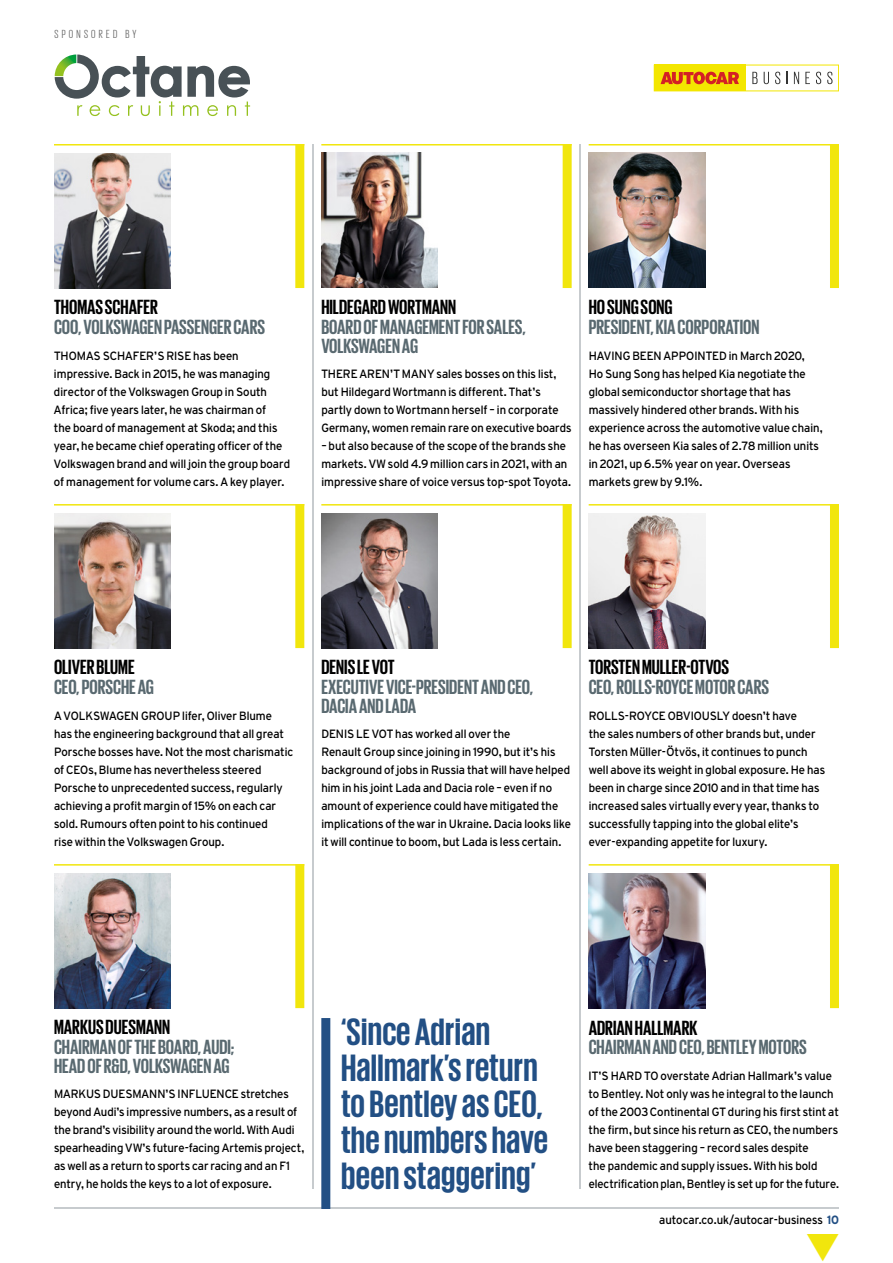
<style>
.page{position:relative;width:893px;height:1263px;background:#fff}
.page>*{position:absolute;margin:0;border:0;box-sizing:border-box;transform-origin:0 0}
.t1{font:700 39px/36px "Giorgio Sans";letter-spacing:.01em;color:#224f84}
.t2{font:700 21px/19.5px "Giorgio Sans";color:#596970}
.t3{font:700 21px "Giorgio Sans";color:#000}
.t4{font:12px/18px "Autocar Sans";color:#000}
.t5{font:12px "Giorgio Sans";letter-spacing:.275em;color:#666}
.s1{font-weight:700;color:#224f84}
</style>
<div class="page">
<img style="left:54px;top:153px;width:117px;height:135px">
<img style="left:54px;top:513px;width:117px;height:135px">
<img style="left:54px;top:873px;width:117px;height:135px">
<img style="left:321px;top:513px;width:117px;height:135px">
<img style="left:321px;top:153px;width:117px;height:135px">
<img style="left:589px;top:873px;width:116px;height:135px">
<img style="left:589px;top:513px;width:116px;height:135px">
<img style="left:589px;top:153px;width:116px;height:135px">
<hr style="left:54px;top:144px;width:250px;height:2px;background:#f1e60d">
<hr style="left:54px;top:504px;width:250px;height:2px;background:#f1e60d">
<hr style="left:54px;top:864px;width:250px;height:2px;background:#f1e60d">
<hr style="left:321px;top:504px;width:251px;height:2px;background:#f1e60d">
<hr style="left:321px;top:144px;width:251px;height:2px;background:#f1e60d">
<hr style="left:589px;top:864px;width:250px;height:2px;background:#f1e60d">
<hr style="left:589px;top:504px;width:250px;height:2px;background:#f1e60d">
<hr style="left:589px;top:144px;width:250px;height:2px;background:#f1e60d">
<svg style="left:55px;top:54px;width:195px;height:62px"></svg>
<hr style="left:54px;top:1207px;width:785px;height:2px;background:#c7cbce">
<hr style="left:312px;top:144px;width:2px;height:1044px;background:#c7cbce">
<hr style="left:579px;top:144px;width:1px;height:1044px;background:#c7cbce">
<div style="left:321px;top:1018px;width:9px;height:191px;background:#224f84"></div>
<div style="left:295px;top:144px;width:9px;height:144px;background:#f1e60d"></div>
<div style="left:295px;top:504px;width:9px;height:144px;background:#f1e60d"></div>
<div style="left:295px;top:864px;width:9px;height:144px;background:#f1e60d"></div>
<div style="left:563px;top:144px;width:9px;height:144px;background:#f1e60d"></div>
<div style="left:563px;top:504px;width:9px;height:144px;background:#f1e60d"></div>
<div style="left:830px;top:144px;width:9px;height:144px;background:#f1e60d"></div>
<div style="left:830px;top:504px;width:9px;height:144px;background:#f1e60d"></div>
<div style="left:830px;top:864px;width:9px;height:144px;background:#f1e60d"></div>
<div style="left:654px;top:65px;width:92px;height:26px;background:#f3e600"></div>
<div style="left:654px;top:65px;width:185px;height:26px;border:1px solid #f3e600"></div>
<svg style="left:752px;top:72px;width:5px;height:12px"></svg>
<svg style="left:764px;top:72px;width:5px;height:12px"></svg>
<svg style="left:775px;top:72px;width:5px;height:12px"></svg>
<svg style="left:787px;top:72px;width:1px;height:12px"></svg>
<svg style="left:794px;top:72px;width:5px;height:12px"></svg>
<svg style="left:805px;top:72px;width:5px;height:12px"></svg>
<svg style="left:816px;top:72px;width:5px;height:12px"></svg>
<svg style="left:827px;top:72px;width:5px;height:12px"></svg>
<svg style="left:661px;top:72px;width:78px;height:12px"></svg>
<p class="t5" style="left:54px;top:28px;width:83px">SPONSORED BY</p>
<h2 class="t3" style="left:54px;top:297px;width:105px">THOMAS SCHAFER</h2>
<h2 class="t2" style="left:54px;top:316px;width:213px">COO, VOLKSWAGEN PASSENGER CARS</h2>
<p class="t4" style="left:54px;top:346px;width:238px">THOMAS SCHAFER’S RISE has been impressive. Back in 2015, he was managing director of the Volkswagen Group in South Africa; five years later, he was chairman of<br>the board of management at Skoda; and this year, he became chief operating officer of the Volkswagen brand and will join the group board of management for volume cars. A key player.</p>
<h2 class="t3" style="left:321px;top:296px;width:136px">HILDEGARD WORTMANN</h2>
<h2 class="t2" style="left:321px;top:316px;width:206px">BOARD OF MANAGEMENT FOR SALES,<br>VOLKSWAGEN AG</h2>
<p class="t4" style="left:321px;top:364px;width:252px">THERE AREN’T MANY sales bosses on this list, but Hildegard Wortmann is different. That’s partly down to Wortmann herself – in corporate Germany, women remain rare on executive boards</p>
<p class="t4" style="left:321px;top:436px;width:251px">– but also because of the scope of the brands she markets. VW sold 4.9 million cars in 2021, with an impressive share of voice versus top-spot Toyota.</p>
<h2 class="t3" style="left:589px;top:296px;width:85px">HO SUNG SONG</h2>
<h2 class="t2" style="left:589px;top:316px;width:172px">PRESIDENT, KIA CORPORATION</h2>
<p class="t4" style="left:589px;top:346px;width:236px">HAVING BEEN APPOINTED in March 2020,<br>Ho Sung Song has helped Kia negotiate the global semiconductor shortage that has massively hindered other brands. With his experience across the automotive value chain, he has overseen Kia sales of 2.78 million units in 2021, up 6.5% year on year. Overseas markets grew by 9.1%.</p>
<h2 class="t3" style="left:54px;top:657px;width:82px">OLIVER BLUME</h2>
<h2 class="t2" style="left:54px;top:676px;width:101px">CEO, PORSCHE AG</h2>
<p class="t4" style="left:54px;top:706px;width:241px">A VOLKSWAGEN GROUP lifer, Oliver Blume<br>has the engineering background that all great Porsche bosses have. Not the most charismatic of CEOs, Blume has nevertheless steered Porsche to unprecedented success, regularly achieving a profit margin of 15% on each car sold. Rumours often point to his continued<br>rise within the Volkswagen Group.</p>
<h2 class="t3" style="left:321px;top:657px;width:75px">DENIS LE VOT</h2>
<h2 class="t2" style="left:321px;top:676px;width:213px">EXECUTIVE VICE-PRESIDENT AND CEO,<br>DACIA AND LADA</h2>
<p class="t4" style="left:321px;top:724px;width:251px">DENIS LE VOT has worked all over the<br>Renault Group since joining in 1990, but it’s his background of jobs in Russia that will have helped him in his joint Lada and Dacia role – even if no amount of experience could have mitigated the implications of the war in Ukraine. Dacia looks like it will continue to boom, but Lada is less certain.</p>
<h2 class="t3" style="left:589px;top:657px;width:142px">TORSTEN MULLER-OTVOS</h2>
<h2 class="t2" style="left:589px;top:676px;width:182px">CEO, ROLLS-ROYCE MOTOR CARS</h2>
<p class="t4" style="left:589px;top:706px;width:238px">ROLLS-ROYCE OBVIOUSLY doesn’t have<br>the sales numbers of other brands but, under Torsten Müller-Ötvös, it continues to punch well above its weight in global exposure. He has been in charge since 2010 and in that time has increased sales virtually every year, thanks to successfully tapping into the global elite’s ever-expanding appetite for luxury.</p>
<h2 class="t3" style="left:54px;top:1017px;width:118px">MARKUS DUESMANN</h2>
<h2 class="t2" style="left:54px;top:1036px;width:182px">CHAIRMAN OF THE BOARD, AUDI;<br>HEAD OF R&amp;D, VOLKSWAGEN AG</h2>
<p class="t4" style="left:54px;top:1084px;width:252px">MARKUS DUESMANN’S INFLUENCE stretches beyond Audi’s impressive numbers, as a result of the brand’s visibility around the world. With Audi spearheading VW’s future-facing Artemis project, as well as a return to sports car racing and an F1 entry, he holds the keys to a lot of exposure.</p>
<h1 class="t1" style="left:341px;top:1012px;width:209px">‘Since Adrian<br>Hallmark’s return to Bentley as CEO, the numbers have been staggering’</h1>
<h2 class="t3" style="left:589px;top:1017px;width:110px">ADRIAN HALLMARK</h2>
<h2 class="t2" style="left:589px;top:1037px;width:220px">CHAIRMAN AND CEO, BENTLEY MOTORS</h2>
<p class="t4" style="left:589px;top:1066px;width:252px">IT’S HARD TO overstate Adrian Hallmark’s value to Bentley. Not only was he integral to the launch of the 2003 Continental GT during his first stint at the firm, but since his return as CEO, the numbers have been staggering – record sales despite<br>the pandemic and supply issues. With his bold electrification plan, Bentley is set up for the future.</p>
<p class="t4" style="left:659px;top:1210px;width:181px">autocar.co.uk/autocar-business <span class="s1">10</span></p>
</div>
